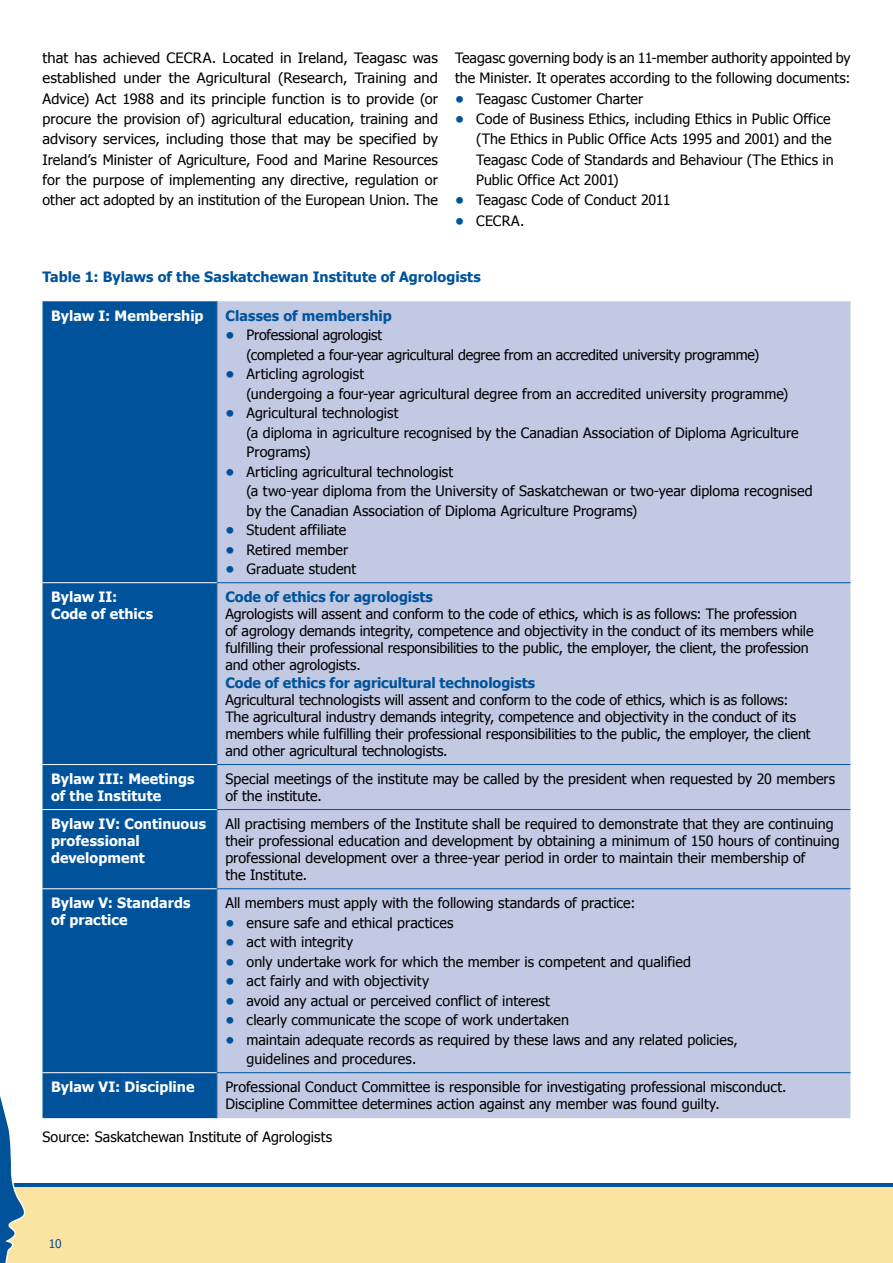
<style>
.page{position:relative;width:893px;height:1263px;background:#fff}
.page>*{position:absolute;margin:0;border:0;box-sizing:border-box;transform-origin:0 0}
.t1{font:14.25px/20.4px "Tahoma";color:#000}
.t2{font:700 14.25px/17.1px "Tahoma";letter-spacing:.005em;color:#fff}
.t3{font:700 14.25px "Tahoma";color:#00539b}
.t4{font:12px "Tahoma";color:#00539b}
.s1{font-weight:700;color:#00539b}
</style>
<div class="page">
<div style="left:0;top:1187px;width:893px;height:76px;background:#fbe3a1"></div>
<hr style="left:0;top:1183px;width:893px;height:4px;background:#00539b">
<svg style="left:0;top:1096px;width:26px;height:167px"></svg>
<div style="left:43px;top:301px;width:174px;height:817px;background:#00539b"></div>
<div style="left:218px;top:301px;width:632px;height:817px;background:#c1c9e3"></div>
<hr style="left:217px;top:301px;width:1px;height:281px;background:#00539b">
<hr style="left:217px;top:582px;width:633px;height:1px;background:#00539b">
<hr style="left:217px;top:583px;width:1px;height:181px;background:#00539b">
<hr style="left:217px;top:764px;width:633px;height:1px;background:#00539b">
<hr style="left:217px;top:765px;width:1px;height:44px;background:#00539b">
<hr style="left:217px;top:809px;width:633px;height:1px;background:#00539b">
<hr style="left:217px;top:810px;width:1px;height:78px;background:#00539b">
<hr style="left:217px;top:888px;width:633px;height:1px;background:#00539b">
<hr style="left:217px;top:889px;width:1px;height:183px;background:#00539b">
<hr style="left:217px;top:1072px;width:633px;height:1px;background:#00539b">
<hr style="left:217px;top:1073px;width:1px;height:45px;background:#00539b">
<hr style="left:43px;top:582px;width:174px;height:1px;background:#fff">
<hr style="left:43px;top:764px;width:174px;height:1px;background:#fff">
<hr style="left:43px;top:809px;width:174px;height:1px;background:#fff">
<hr style="left:43px;top:888px;width:174px;height:1px;background:#fff">
<hr style="left:43px;top:1072px;width:174px;height:1px;background:#fff">
<p class="t1" style="left:43px;top:47px;width:397px;text-align:justify">that has achieved CECRA. Located in Ireland, Teagasc was established under the Agricultural (Research, Training and Advice) Act 1988 and its principle function is to provide (or procure the provision of) agricultural education, training and advisory services, including those that may be specified by Ireland’s Minister of Agriculture, Food and Marine Resources for the purpose of implementing any directive, regulation or other act adopted by an institution of the European Union. The</p>
<p class="t1" style="left:455px;top:47px;width:397px">Teagasc governing body is an 11-member authority appointed by the Minister. It operates according to the following documents:</p>
<p class="t1" style="left:455px;top:88px;width:190px"><span class="s1">•</span> Teagasc Customer Charter</p>
<p class="t1" style="left:476px;top:108px;width:359px;text-indent:-21px"><span class="s1">•</span> Code of Business Ethics, including Ethics in Public Office (The Ethics in Public Office Acts 1995 and 2001) and the Teagasc Code of Standards and Behaviour (The Ethics in Public Office Act 2001)</p>
<p class="t1" style="left:455px;top:189px;width:217px"><span class="s1">•</span> Teagasc Code of Conduct 2011</p>
<p class="t1" style="left:455px;top:210px;width:71px"><span class="s1">•</span> CECRA.</p>
<p class="t3" style="left:43px;top:267px;width:440px">Table 1: Bylaws of the Saskatchewan Institute of Agrologists</p>
<p class="t2" style="left:51px;top:306px;width:154px">Bylaw I: Membership</p>
<p class="t3" style="left:225px;top:305px;width:168px">Classes of membership</p>
<p class="t1" style="left:247px;top:325px;width:514px;line-height:19.5px;text-indent:-21px"><span class="s1">•</span> Professional agrologist<br>(completed a four-year agricultural degree from an accredited university programme)</p>
<p class="t1" style="left:247px;top:364px;width:543px;line-height:19.5px;text-indent:-21px"><span class="s1">•</span> Articling agrologist<br>(undergoing a four-year agricultural degree from an accredited university programme)</p>
<p class="t1" style="left:247px;top:403px;width:554px;line-height:19.5px;text-indent:-21px"><span class="s1">•</span> Agricultural technologist<br>(a diploma in agriculture recognised by the Canadian Association of Diploma Agriculture<br>Programs)</p>
<p class="t1" style="left:247px;top:461px;width:568px;line-height:19.5px;text-indent:-21px"><span class="s1">•</span> Articling agricultural technologist<br>(a two-year diploma from the University of Saskatchewan or two-year diploma recognised by the Canadian Association of Diploma Agriculture Programs)</p>
<p class="t1" style="left:225px;top:519px;width:122px"><span class="s1">•</span> Student affiliate</p>
<p class="t1" style="left:225px;top:539px;width:124px"><span class="s1">•</span> Retired member</p>
<p class="t1" style="left:225px;top:558px;width:132px"><span class="s1">•</span> Graduate student</p>
<p class="t2" style="left:51px;top:587px;width:104px">Bylaw II:<br>Code of ethics</p>
<p class="t3" style="left:225px;top:587px;width:209px">Code of ethics for agrologists</p>
<p class="t1" style="left:225px;top:605px;width:590px;line-height:17.1px">Agrologists will assent and conform to the code of ethics, which is as follows: The profession<br>of agrology demands integrity, competence and objectivity in the conduct of its members while fulfilling their professional responsibilities to the public, the employer, the client, the profession and other agrologists.</p>
<p class="t3" style="left:225px;top:672px;width:311px">Code of ethics for agricultural technologists</p>
<p class="t1" style="left:225px;top:690px;width:587px;line-height:17.1px">Agricultural technologists will assent and conform to the code of ethics, which is as follows:<br>The agricultural industry demands integrity, competence and objectivity in the conduct of its members while fulfilling their professional responsibilities to the public, the employer, the client and other agricultural technologists.</p>
<p class="t2" style="left:51px;top:769px;width:145px">Bylaw III: Meetings of the Institute</p>
<p class="t1" style="left:225px;top:769px;width:611px;line-height:17.1px">Special meetings of the institute may be called by the president when requested by 20 members of the institute.</p>
<p class="t2" style="left:51px;top:814px;width:157px">Bylaw IV: Continuous professional development</p>
<p class="t1" style="left:225px;top:814px;width:616px;line-height:17.1px">All practising members of the Institute shall be required to demonstrate that they are continuing their professional education and development by obtaining a minimum of 150 hours of continuing professional development over a three-year period in order to maintain their membership of<br>the Institute.</p>
<p class="t2" style="left:51px;top:893px;width:141px">Bylaw V: Standards of practice</p>
<p class="t1" style="left:225px;top:892px;width:412px">All members must apply with the following standards of practice:</p>
<p class="t1" style="left:225px;top:911px;width:230px"><span class="s1">•</span> ensure safe and ethical practices</p>
<p class="t1" style="left:225px;top:931px;width:129px"><span class="s1">•</span> act with integrity</p>
<p class="t1" style="left:225px;top:950px;width:467px"><span class="s1">•</span> only undertake work for which the member is competent and qualified</p>
<p class="t1" style="left:225px;top:970px;width:205px"><span class="s1">•</span> act fairly and with objectivity</p>
<p class="t1" style="left:225px;top:989px;width:326px"><span class="s1">•</span> avoid any actual or perceived conflict of interest</p>
<p class="t1" style="left:225px;top:1009px;width:345px"><span class="s1">•</span> clearly communicate the scope of work undertaken</p>
<p class="t1" style="left:247px;top:1029px;width:493px;line-height:19.5px;text-indent:-21px"><span class="s1">•</span> maintain adequate records as required by these laws and any related policies, guidelines and procedures.</p>
<p class="t2" style="left:51px;top:1077px;width:145px">Bylaw VI: Discipline</p>
<p class="t1" style="left:225px;top:1077px;width:563px;line-height:17.1px">Professional Conduct Committee is responsible for investigating professional misconduct.<br>Discipline Committee determines action against any member was found guilty.</p>
<p class="t1" style="left:43px;top:1126px;width:291px">Source: Saskatchewan Institute of Agrologists</p>
<p class="t4" style="left:49px;top:1235px;width:14px">10</p>
</div>
